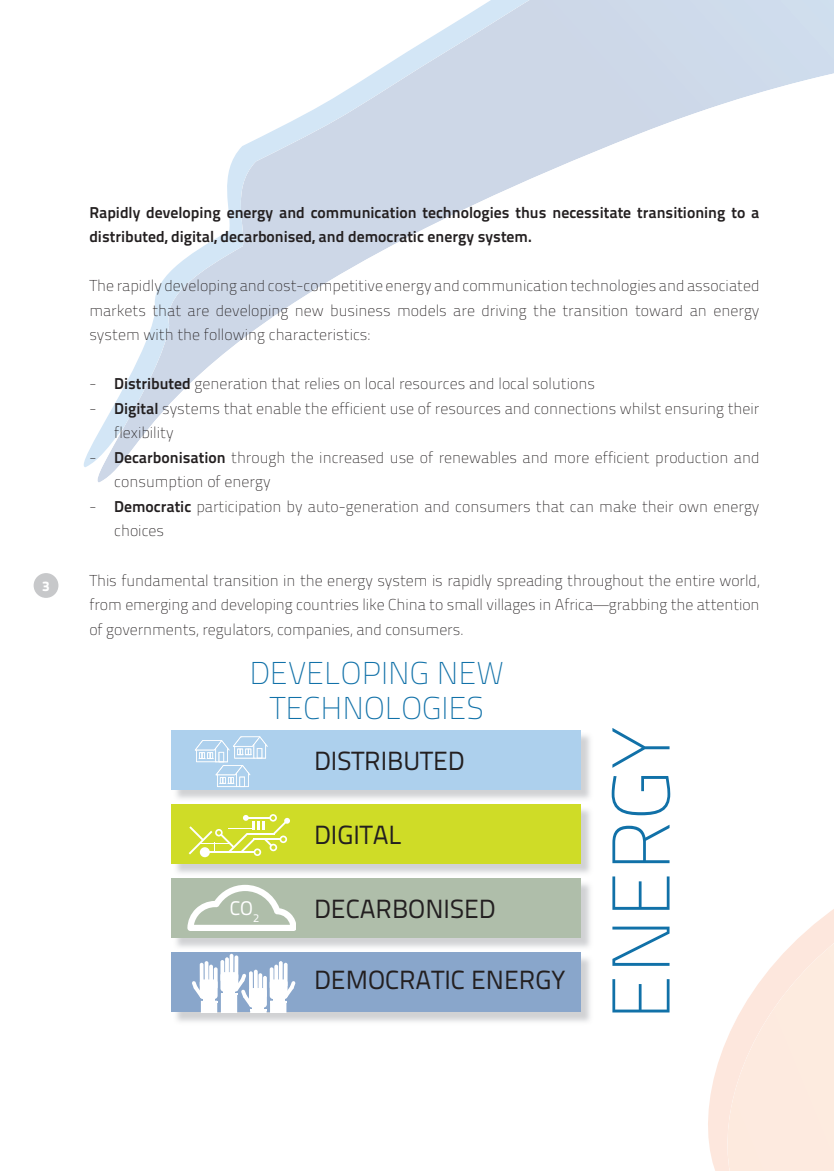
<style>
.page{position:relative;width:834px;height:1171px;background:#fff}
.page>*{position:absolute;margin:0;border:0;box-sizing:border-box;transform-origin:0 0}
.t1{font:81.55px "Titillium Text 25 L 1 wt";color:#1171a8}
.t2{font:31.5px/35px "Titillium Text 25 L 1 wt";color:#1171a8;text-align:center}
.t3{font:26.25px "Titillium Text 25 L 400 wt";color:#231f20}
.t4{font:19.6px "Titillium Text 25 L 400 wt";color:#fff}
.t5{font:15.75px/24.5px "Titillium Text 25 L 1 wt";color:#231f20}
.t6{font:15.75px/24.5px "Titillium Text 25 L 800 wt";color:#231f20}
.t7{font:14px "Titillium Text 25 L 999 wt";color:#fff}
.s1{font-family:"Titillium Text 25 L 800 wt"}
</style>
<div class="page">
<svg style="left:94px;top:0;width:739px;height:482px"></svg>
<svg style="left:708px;top:910px;width:125px;height:261px"></svg>
<div style="left:171px;top:730px;width:410px;height:60px;background:#add0ed"></div>
<div style="left:171px;top:804px;width:410px;height:60px;background:#cfdc27"></div>
<div style="left:171px;top:878px;width:410px;height:60px;background:#afbeaa"></div>
<div style="left:171px;top:952px;width:410px;height:60px;background:#89a6cb"></div>
<svg style="left:209px;top:964px;width:4px;height:17px"></svg>
<hr style="left:214px;top:967px;width:3px;height:22px;background:#fff;border-radius:2px">
<svg style="left:204px;top:961px;width:4px;height:24px"></svg>
<hr style="left:200px;top:963px;width:3px;height:24px;background:#fff;border-radius:2px">
<svg style="left:254px;top:969px;width:4px;height:25px"></svg>
<svg style="left:225px;top:957px;width:4px;height:17px"></svg>
<svg style="left:220px;top:960px;width:4px;height:21px"></svg>
<svg style="left:229px;top:954px;width:4px;height:24px"></svg>
<svg style="left:234px;top:955px;width:4px;height:25px"></svg>
<div style="left:220px;top:972px;width:18px;height:19px;background:#fff;border-radius:3px"></div>
<svg style="left:274px;top:964px;width:4px;height:17px"></svg>
<hr style="left:270px;top:967px;width:3px;height:22px;background:#fff;border-radius:2px">
<svg style="left:279px;top:961px;width:4px;height:24px"></svg>
<hr style="left:284px;top:963px;width:3px;height:24px;background:#fff;border-radius:2px">
<svg style="left:192px;top:973px;width:103px;height:39px"></svg>
<svg style="left:188px;top:885px;width:108px;height:46px"></svg>
<svg style="left:195px;top:736px;width:72px;height:51px"></svg>
<svg style="left:189px;top:814px;width:101px;height:42px"></svg>
<div style="left:34px;top:573px;width:24px;height:25px;background:#c7c8ca;border-radius:50%"></div>
<p class="t7" style="left:42px;top:581px;width:9px">3</p>
<p class="t6" style="left:89px;top:202px;width:671px">Rapidly developing energy and communication technologies thus necessitate transitioning to a distributed, digital, decarbonised, and democratic energy system.</p>
<p class="t5" style="left:89px;top:276px;width:671px;text-align:justify">The rapidly developing and cost-competitive energy and communication technologies and associated markets that are developing new business models are driving the transition toward an energy system with the following characteristics:</p>
<p class="t5" style="left:89px;top:374px;width:507px">- <span class="s1">Distributed</span> generation that relies on local resources and local solutions</p>
<p class="t5" style="left:114px;top:398px;width:646px;text-indent:-25px">- <span class="s1">Digital</span> systems that enable the efficient use of resources and connections whilst ensuring their flexibility</p>
<p class="t5" style="left:114px;top:447px;width:646px;text-indent:-25px">- <span class="s1">Decarbonisation</span> through the increased use of renewables and more efficient production and consumption of energy</p>
<p class="t5" style="left:114px;top:496px;width:646px;text-indent:-25px">- <span class="s1">Democratic</span> participation by auto-generation and consumers that can make their own energy choices</p>
<p class="t5" style="left:89px;top:570px;width:671px;text-align:justify">This fundamental transition in the energy system is rapidly spreading throughout the entire world, from emerging and developing countries like China to small villages in Africa—grabbing the attention of governments, regulators, companies, and consumers.</p>
<h2 class="t2" style="left:249px;top:659px;width:256px">DEVELOPING NEW<br>TECHNOLOGIES</h2>
<h1 class="t1" style="left:613px;top:1021px;width:296px;rotate:-90deg">ENERGY</h1>
<h3 class="t3" style="left:314px;top:752px;width:152px">DISTRIBUTED</h3>
<h3 class="t3" style="left:314px;top:826px;width:90px">DIGITAL</h3>
<h3 class="t3" style="left:314px;top:900px;width:183px">DECARBONISED</h3>
<p class="t4" style="left:230px;top:902px;width:31px">CO<sub>2</sub></p>
<h3 class="t3" style="left:314px;top:971px;width:253px">DEMOCRATIC ENERGY</h3>
</div>
